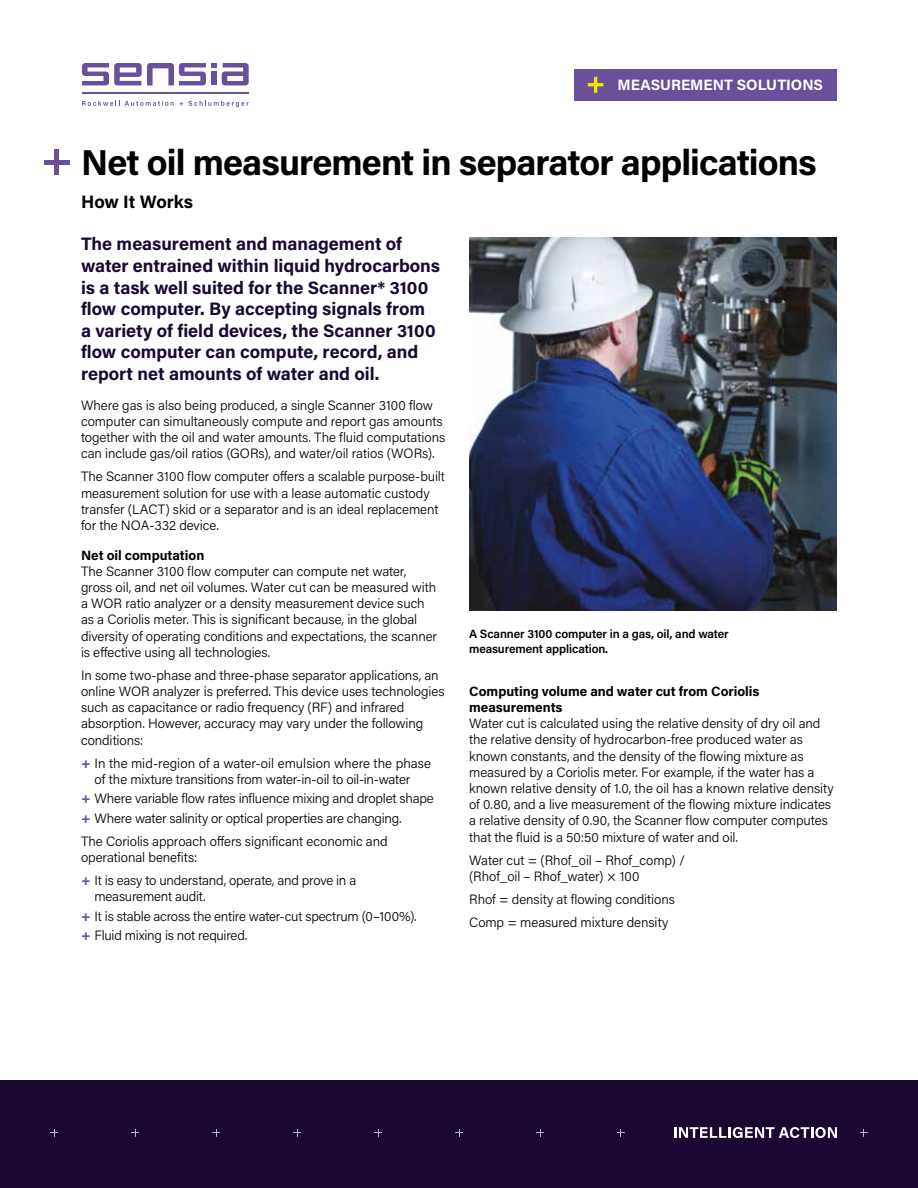
<style>
.page{position:relative;width:918px;height:1188px;background:#fff}
.page>*{position:absolute;margin:0;border:0;box-sizing:border-box;transform-origin:0 0}
.t1{font:700 36px "Acumin Pro";letter-spacing:-.025em;color:#000}
.t2{font:700 18px/21.6px "Acumin Pro";color:#1a0832}
.t3{font:700 18px "Acumin Pro";letter-spacing:-.005em;color:#000}
.t4{font:700 15px "Acumin Pro";color:#fff}
.t5{font:300 13.5px/16.2px "Acumin Pro";letter-spacing:-.005em;color:#000}
.t6{font:700 13.5px/16.2px "Acumin Pro";color:#000}
.t7{font:600 12px/14.4px "Acumin Pro";letter-spacing:-.01em;color:#000}
.s1{font-weight:700;color:#6a4f9b}
</style>
<div class="page">
<div style="left:0;top:1080px;width:918px;height:108px;background:#1a0832"></div>
<img style="left:469px;top:237px;width:367px;height:373px">
<svg style="left:82px;top:63px;width:167px;height:22px"></svg>
<div style="left:211px;top:71px;width:6px;height:14px;background:#6a4f9b"></div>
<hr style="left:82px;top:93px;width:167px;height:1px;background:#6a4f9b">
<svg style="left:82px;top:101px;width:167px;height:6px"></svg>
<svg style="left:617px;top:1129px;width:8px;height:7px"></svg>
<svg style="left:536px;top:1129px;width:8px;height:7px"></svg>
<svg style="left:455px;top:1129px;width:8px;height:7px"></svg>
<svg style="left:374px;top:1129px;width:8px;height:7px"></svg>
<svg style="left:293px;top:1129px;width:8px;height:7px"></svg>
<svg style="left:212px;top:1129px;width:8px;height:7px"></svg>
<svg style="left:131px;top:1129px;width:8px;height:7px"></svg>
<svg style="left:50px;top:1129px;width:8px;height:7px"></svg>
<svg style="left:860px;top:1129px;width:8px;height:7px"></svg>
<svg style="left:674px;top:1127px;width:163px;height:11px"></svg>
<hr style="left:55px;top:150px;width:4px;height:25px;background:#6a4f9b">
<div style="left:44px;top:160px;width:26px;height:5px;background:#6a4f9b"></div>
<div style="left:574px;top:69px;width:263px;height:32px;background:#6a4f9b"></div>
<svg style="left:588px;top:77px;width:15px;height:16px"></svg>
<p class="t4" style="left:617px;top:74px;width:207px">MEASUREMENT SOLUTIONS</p>
<p class="t4" style="left:668px;top:74px;width:157px">PRODUCT OVERVIEW</p>
<h1 class="t1" style="left:81px;top:137px;width:737px">Net oil measurement in separator applications</h1>
<h2 class="t3" style="left:81px;top:189px;width:114px">How It Works</h2>
<p class="t2" style="left:81px;top:233px;width:361px">The measurement and management of water entrained within liquid hydrocarbons is a task well suited for the Scanner* 3100 flow computer. By accepting signals from<br>a variety of field devices, the Scanner 3100 flow computer can compute, record, and report net amounts of water and oil.</p>
<p class="t5" style="left:81px;top:396px;width:366px">Where gas is also being produced, a single Scanner 3100 flow computer can simultaneously compute and report gas amounts together with the oil and water amounts. The fluid computations can include gas/oil ratios (GORs), and water/oil ratios (WORs).</p>
<p class="t5" style="left:81px;top:468px;width:365px">The Scanner 3100 flow computer offers a scalable purpose-built measurement solution for use with a lease automatic custody transfer (LACT) skid or a separator and is an ideal replacement for the NOA-332 device.</p>
<p class="t6" style="left:81px;top:546px;width:125px">Net oil computation</p>
<p class="t5" style="left:81px;top:562px;width:358px">The Scanner 3100 flow computer can compute net water, gross oil, and net oil volumes. Water cut can be measured with a WOR ratio analyzer or a density measurement device such as a Coriolis meter. This is significant because, in the global diversity of operating conditions and expectations, the scanner is effective using all technologies.</p>
<p class="t5" style="left:81px;top:666px;width:365px">In some two-phase and three-phase separator applications, an online WOR analyzer is preferred. This device uses technologies such as capacitance or radio frequency (RF) and infrared absorption. However, accuracy may vary under the following conditions:</p>
<p class="t5" style="left:81px;top:754px;width:352px;text-align:center"><span class="s1">+</span> In the mid-region of a water-oil emulsion where the phase of the mixture transitions from water-in-oil to oil-in-water</p>
<p class="t5" style="left:81px;top:788px;width:354px;line-height:19.6px"><span class="s1">+</span> Where variable flow rates influence mixing and droplet shape <span class="s1">+</span> Where water salinity or optical properties are changing.</p>
<p class="t5" style="left:81px;top:832px;width:308px">The Coriolis approach offers significant economic and operational benefits:</p>
<p class="t5" style="left:94px;top:872px;width:263px;text-indent:-14px"><span class="s1">+</span> It is easy to understand, operate, and prove in a measurement audit.</p>
<p class="t5" style="left:81px;top:906px;width:337px;line-height:19.6px"><span class="s1">+</span> It is stable across the entire water-cut spectrum (0–100%). <span class="s1">+</span> Fluid mixing is not required.</p>
<p class="t7" style="left:469px;top:626px;width:261px">A Scanner 3100 computer in a gas, oil, and water measurement application.</p>
<p class="t6" style="left:469px;top:682px;width:292px">Computing volume and water cut from Coriolis measurements</p>
<p class="t5" style="left:469px;top:715px;width:366px">Water cut is calculated using the relative density of dry oil and the relative density of hydrocarbon-free produced water as known constants, and the density of the flowing mixture as measured by a Coriolis meter. For example, if the water has a known relative density of 1.0, the oil has a known relative density of 0.80, and a live measurement of the flowing mixture indicates a relative density of 0.90, the Scanner flow computer computes that the fluid is a 50:50 mixture of water and oil.</p>
<p class="t5" style="left:469px;top:851px;width:217px">Water cut = (Rhof_oil – Rhof_comp) / (Rhof_oil – Rhof_water) × 100</p>
<p class="t5" style="left:469px;top:887px;width:207px;line-height:23px">Rhof = density at flowing conditions<br>Comp = measured mixture density</p>
</div>
